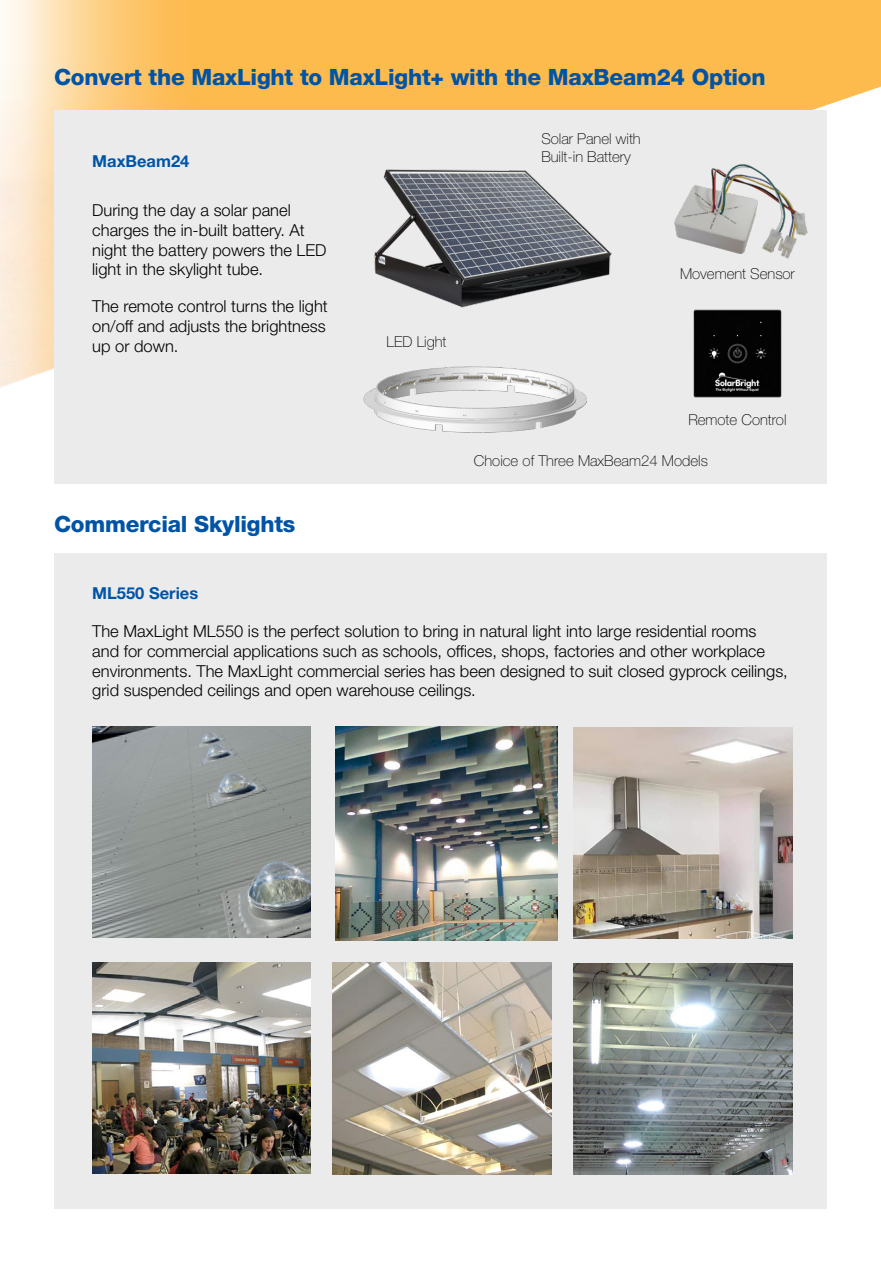
<style>
.page{position:relative;width:881px;height:1263px;background:#fff}
.page>*{position:absolute;margin:0;border:0;box-sizing:border-box;transform-origin:0 0}
.t1{font:800 22.5px "Helvetica Neue LT Std";letter-spacing:-.01em;color:#0054a6}
.t2{font:300 16.5px/19.8px "Helvetica Neue LT Std";color:#000}
.t3{font:700 16.5px "Helvetica Neue LT Std";color:#0054a6}
.t4{font:100 15px/18px "Helvetica Neue LT Std";color:#000}
</style>
<div class="page">
<svg style="left:216px;top:0;width:664px;height:386px;fill:#fdba4d"></svg>
<img style="left:0;top:0;width:216px;height:388px">
<div style="left:54px;top:111px;width:772px;height:373px;background:#ebebec"></div>
<div style="left:54px;top:553px;width:772px;height:656px;background:#ebebec"></div>
<img style="left:333px;top:963px;width:218px;height:211px">
<img style="left:336px;top:726px;width:221px;height:215px">
<img style="left:92px;top:963px;width:219px;height:211px">
<img style="left:92px;top:726px;width:219px;height:212px">
<img style="left:573px;top:964px;width:219px;height:210px">
<img style="left:573px;top:727px;width:219px;height:211px">
<img style="left:374px;top:169px;width:238px;height:139px">
<img style="left:363px;top:366px;width:224px;height:67px">
<img style="left:674px;top:164px;width:134px;height:95px">
<img style="left:693px;top:309px;width:89px;height:89px">
<h1 class="t1" style="left:54px;top:64px;width:712px">Convert the MaxLight to MaxLight+ with the MaxBeam24 Option</h1>
<p class="t3" style="left:92px;top:150px;width:99px">MaxBeam24</p>
<p class="t2" style="left:92px;top:200px;width:236px">During the day a solar panel charges the in-built battery. At night the battery powers the LED light in the skylight tube.</p>
<p class="t2" style="left:92px;top:296px;width:237px">The remote control turns the light on/off and adjusts the brightness up or down.</p>
<h1 class="t1" style="left:54px;top:510px;width:243px">Commercial Skylights</h1>
<p class="t3" style="left:92px;top:582px;width:107px">ML550 Series</p>
<p class="t4" style="left:541px;top:130px;width:101px">Solar Panel with<br>Built-in Battery</p>
<p class="t4" style="left:386px;top:333px;width:61px">LED Light</p>
<p class="t4" style="left:679px;top:264px;width:116px">Movement Sensor</p>
<p class="t4" style="left:688px;top:411px;width:100px">Remote Control</p>
<p class="t4" style="left:473px;top:451px;width:235px">Choice of Three MaxBeam24 Models</p>
<p class="t2" style="left:92px;top:621px;width:696px">The MaxLight ML550 is the perfect solution to bring in natural light into large residential rooms<br>and for commercial applications such as schools, offices, shops, factories and other workplace environments. The MaxLight commercial series has been designed to suit closed gyprock ceilings, grid suspended ceilings and open warehouse ceilings.</p>
</div>
